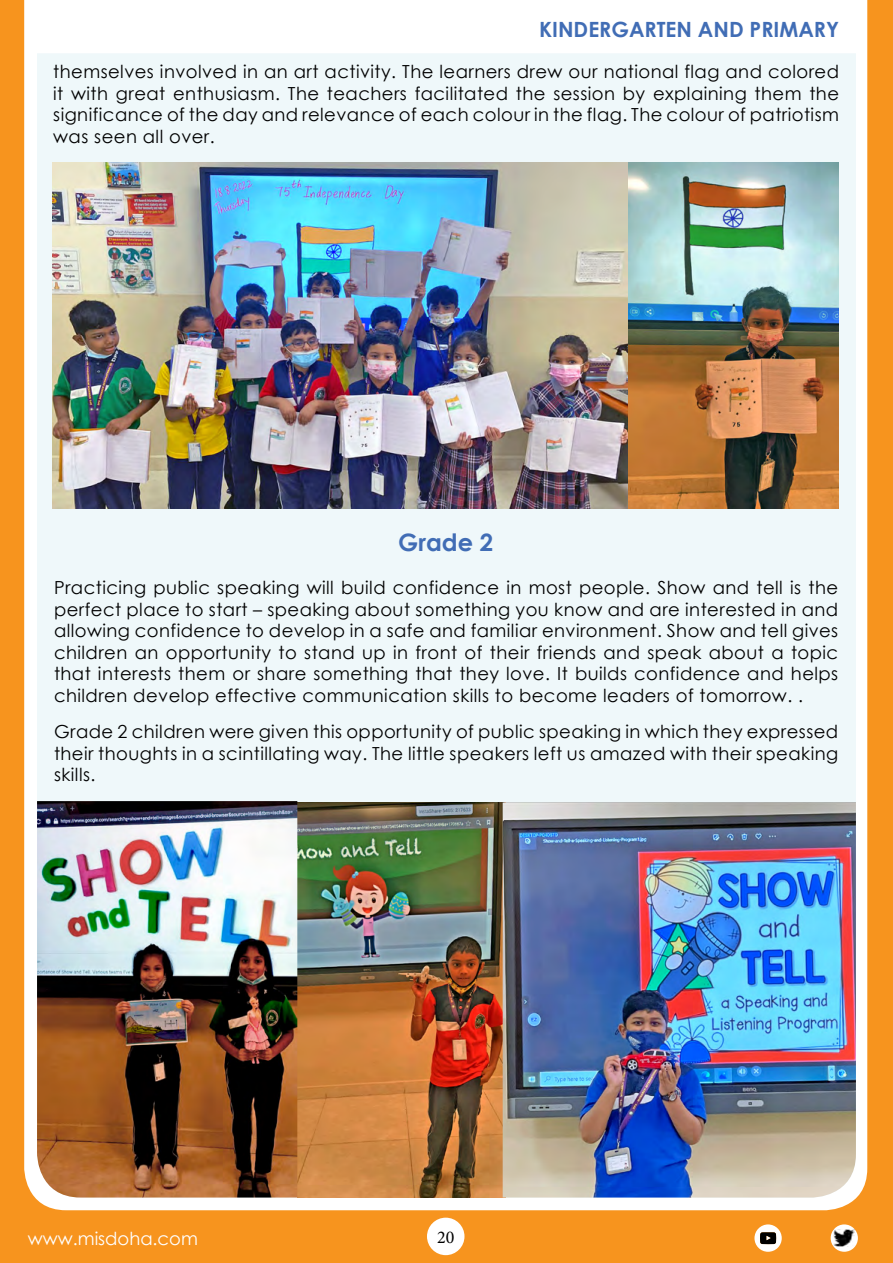
<style>
.page{position:relative;width:893px;height:1263px;background:#f7941e}
.page>*{position:absolute;margin:0;border:0;box-sizing:border-box;transform-origin:0 0}
.t1{font:700 24px "Century Gothic";color:#416db5}
.t2{font:700 21px "Century Gothic";color:#416db5}
.t3{font:18px/21.6px "Century Gothic";letter-spacing:.025em;color:#000;text-align:justify}
.t4{font:18px "Century Gothic";color:#fff}
.t5{font:18px "Minion Pro";color:#000}
</style>
<div class="page">
<div style="left:427px;top:1218px;width:37px;height:37px;background:#fff;border-radius:50%"></div>
<div style="left:24px;top:0;width:843px;height:1210px;background:#fff"></div>
<div style="left:37px;top:53px;width:819px;height:749px;background:#eff8fa"></div>
<img style="left:37px;top:801px;width:469px;height:396px">
<img style="left:503px;top:802px;width:353px;height:395px">
<svg style="left:754px;top:1224px;width:28px;height:28px"></svg>
<svg style="left:831px;top:1224px;width:27px;height:28px"></svg>
<img style="left:834px;top:1229px;width:21px;height:17px">
<img style="left:53px;top:162px;width:785px;height:346px">
<p class="t2" style="left:539px;top:13px;width:301px">KINDERGARTEN AND PRIMARY</p>
<p class="t3" style="left:53px;top:60px;width:787px">themselves involved in an art activity. The learners drew our national flag and colored it with great enthusiasm. The teachers facilitated the session by explaining them the significance of the day and relevance of each colour in the flag. The colour of patriotism was seen all over.</p>
<h1 class="t1" style="left:398px;top:524px;width:97px">Grade 2</h1>
<p class="t3" style="left:54px;top:576px;width:786px">Practicing public speaking will build confidence in most people. Show and tell is the perfect place to start – speaking about something you know and are interested in and allowing confidence to develop in a safe and familiar environment. Show and tell gives children an opportunity to stand up in front of their friends and speak about a topic that interests them or share something that they love. It builds confidence and helps children develop effective communication skills to become leaders of tomorrow. .</p>
<p class="t3" style="left:54px;top:720px;width:786px">Grade 2 children were given this opportunity of public speaking in which they expressed their thoughts in a scintillating way. The little speakers left us amazed with their speaking skills.</p>
<p class="t4" style="left:28px;top:1226px;width:172px">www.misdoha.com</p>
<p class="t5" style="left:437px;top:1225px;width:19px">20</p>
</div>
